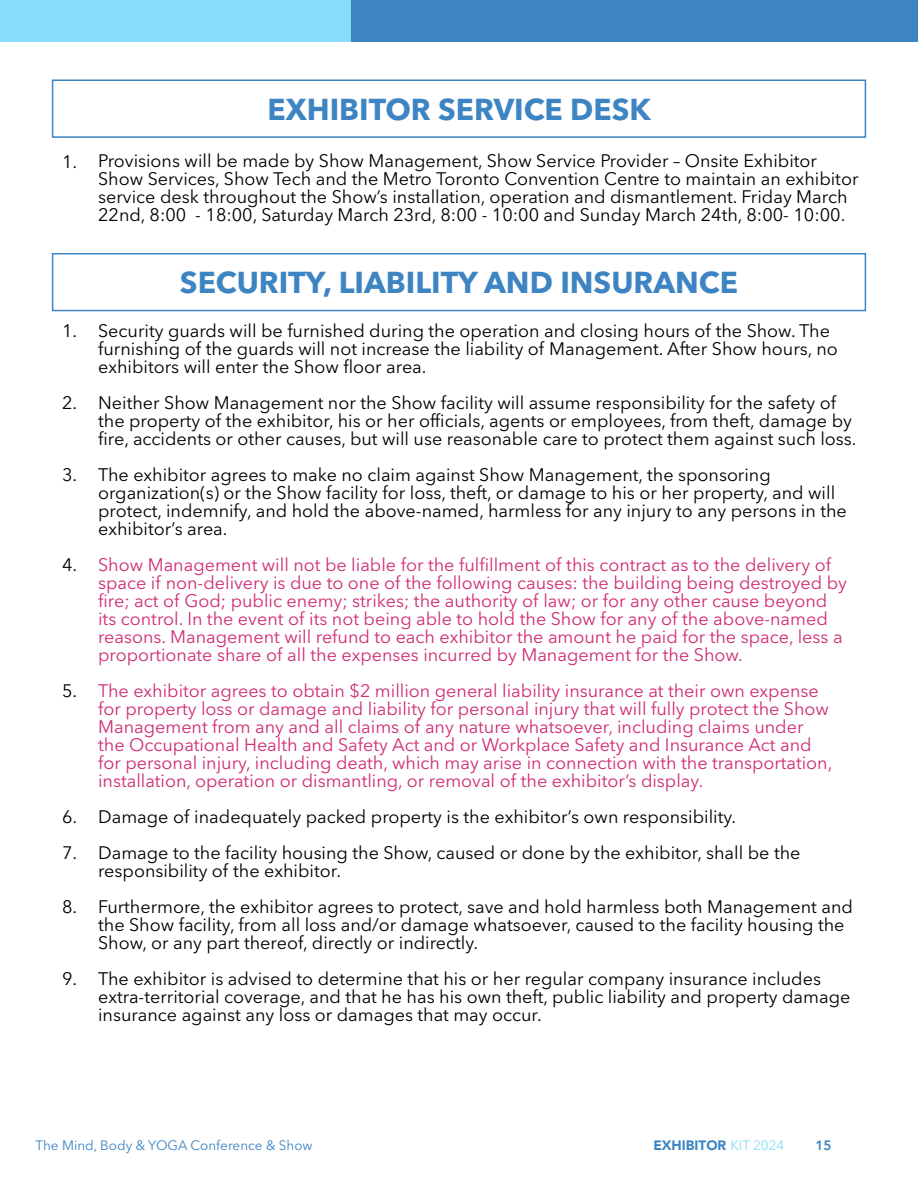
<style>
.page{position:relative;width:918px;height:1188px;background:#fff}
.page>*{position:absolute;margin:0;border:0;box-sizing:border-box;transform-origin:0 0}
.t1{font:700 30px "Avenir Next LT Pro";color:#3d84c3}
.t2{font:18px/18px "Avenir Next LT Pro";color:#000}
.t3{font:18px/18px "Avenir Next LT Pro";color:#cf2c74}
.t4{font:13.5px "Avenir Next LT Pro";color:#3d84c3}
.t5{font:900 13.5px "Avenir LT Std";color:#3d84c3}
.t6{font:800 13.5px "Avenir LT";color:#3d84c3}
.s1{font-family:"Avenir Next LT Pro";font-weight:400;color:#87dcfc}
</style>
<div class="page">
<div style="left:52px;top:80px;width:814px;height:58px;border:2px solid #3c84c3"></div>
<div style="left:52px;top:253px;width:814px;height:58px;border:2px solid #3c84c3"></div>
<div style="left:0;top:0;width:355px;height:41px;background:#87dcfc"></div>
<div style="left:351px;top:0;width:567px;height:41px;background:#3d84c3"></div>
<p class="t2" style="left:62px;top:153px;width:17px">1.</p>
<p class="t2" style="left:62px;top:322px;width:17px">1.</p>
<p class="t2" style="left:62px;top:394px;width:17px">2.</p>
<p class="t2" style="left:62px;top:466px;width:17px">3.</p>
<p class="t2" style="left:62px;top:556px;width:17px">4.</p>
<p class="t2" style="left:62px;top:682px;width:17px">5.</p>
<p class="t2" style="left:62px;top:799px;width:17px;line-height:36px">6.<br>7.</p>
<p class="t2" style="left:62px;top:898px;width:17px">8.</p>
<p class="t2" style="left:62px;top:970px;width:17px">9.</p>
<h1 class="t1" style="left:268px;top:91px;width:385px">EXHIBITOR SERVICE DESK</h1>
<p class="t2" style="left:98px;top:152px;width:762px">Provisions will be made by Show Management, Show Service Provider – Onsite Exhibitor Show Services, Show Tech and the Metro Toronto Convention Centre to maintain an exhibitor service desk throughout the Show’s installation, operation and dismantlement. Friday March 22nd, 8:00 - 18:00, Saturday March 23rd, 8:00 - 10:00 and Sunday March 24th, 8:00- 10:00.</p>
<h1 class="t1" style="left:180px;top:265px;width:560px">SECURITY, LIABILITY AND INSURANCE</h1>
<p class="t2" style="left:98px;top:322px;width:741px">Security guards will be furnished during the operation and closing hours of the Show. The furnishing of the guards will not increase the liability of Management. After Show hours, no exhibitors will enter the Show floor area.</p>
<p class="t2" style="left:98px;top:394px;width:760px">Neither Show Management nor the Show facility will assume responsibility for the safety of the property of the exhibitor, his or her officials, agents or employees, from theft, damage by fire, accidents or other causes, but will use reasonable care to protect them against such loss.</p>
<p class="t2" style="left:98px;top:466px;width:750px">The exhibitor agrees to make no claim against Show Management, the sponsoring organization(s) or the Show facility for loss, theft, or damage to his or her property, and will protect, indemnify, and hold the above-named, harmless for any injury to any persons in the exhibitor’s area.</p>
<p class="t3" style="left:98px;top:556px;width:750px">Show Management will not be liable for the fulfillment of this contract as to the delivery of space if non-delivery is due to one of the following causes: the building being destroyed by fire; act of God; public enemy; strikes; the authority of law; or for any other cause beyond its control. In the event of its not being able to hold the Show for any of the above-named reasons. Management will refund to each exhibitor the amount he paid for the space, less a proportionate share of all the expenses incurred by Management for the Show.</p>
<p class="t3" style="left:98px;top:682px;width:736px">The exhibitor agrees to obtain $2 million general liability insurance at their own expense for property loss or damage and liability for personal injury that will fully protect the Show Management from any and all claims of any nature whatsoever, including claims under the Occupational Health and Safety Act and or Workplace Safety and Insurance Act and for personal injury, including death, which may arise in connection with the transportation, installation, operation or dismantling, or removal of the exhibitor’s display.</p>
<p class="t2" style="left:98px;top:799px;width:704px;line-height:36px">Damage of inadequately packed property is the exhibitor’s own responsibility.<br>Damage to the facility housing the Show, caused or done by the exhibitor, shall be the</p>
<p class="t2" style="left:98px;top:853px;width:756px;line-height:36px">responsibility of the exhibitor.<br>Furthermore, the exhibitor agrees to protect, save and hold harmless both Management and</p>
<p class="t2" style="left:98px;top:916px;width:748px">the Show facility, from all loss and/or damage whatsoever, caused to the facility housing the<br>Show, or any part thereof, directly or indirectly.</p>
<p class="t2" style="left:98px;top:970px;width:754px">The exhibitor is advised to determine that his or her regular company insurance includes extra-territorial coverage, and that he has his own theft, public liability and property damage insurance against any loss or damages that may occur.</p>
<p class="t4" style="left:36px;top:1138px;width:279px">The Mind, Body &amp; YOGA Conference &amp; Show</p>
<p class="t5" style="left:653px;top:1137px;width:133px">EXHIBITOR <span class="s1">KIT 2024</span></p>
<p class="t6" style="left:815px;top:1138px;width:17px">15</p>
</div>
